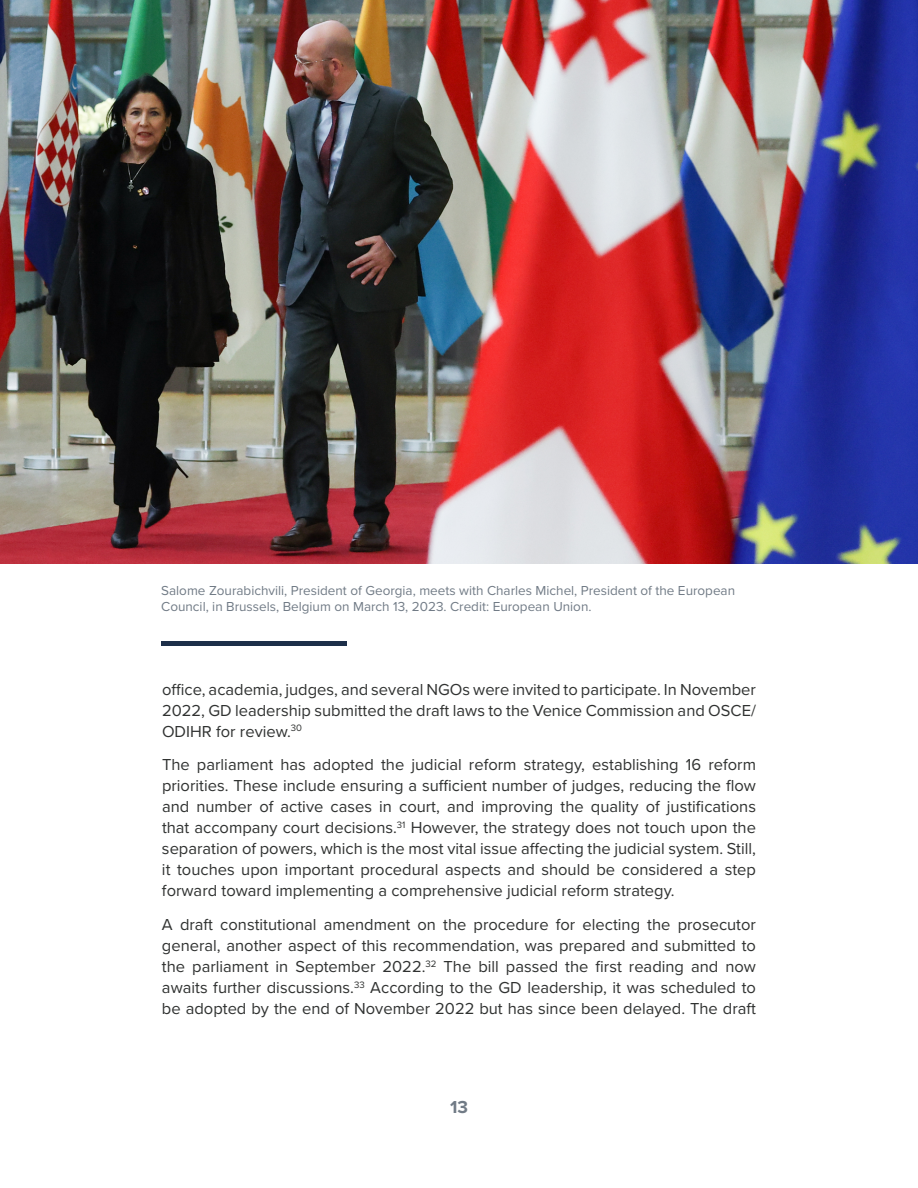
<style>
.page{position:relative;width:918px;height:1188px;background:#fff}
.page>*{position:absolute;margin:0;border:0;box-sizing:border-box;transform-origin:0 0}
.t1{font:700 18px "Proxima Nova";color:#717b86}
.t2{font:16.5px/21px "Proxima Nova";color:#303231;text-align:justify}
.t3{font:13.5px/16.2px "Proxima Nova";color:#717b86}
</style>
<div class="page">
<hr style="left:161px;top:642px;width:186px;height:4px;background:#1d2f49">
<img style="left:0;top:0;width:918px;height:563px">
<p class="t3" style="left:161px;top:582px;width:575px">Salome Zourabichvili, President of Georgia, meets with Charles Michel, President of the European<br>Council, in Brussels, Belgium on March 13, 2023. Credit: European Union.</p>
<p class="t2" style="left:162px;top:678px;width:596px">office, academia, judges, and several NGOs were invited to participate. In November 2022, GD leadership submitted the draft laws to the Venice Commission and OSCE/ ODIHR for review.<sup>30</sup></p>
<p class="t2" style="left:162px;top:754px;width:596px">The parliament has adopted the judicial reform strategy, establishing 16 reform priorities. These include ensuring a sufficient number of judges, reducing the flow and number of active cases in court, and improving the quality of justifications that accompany court decisions.<sup>31</sup> However, the strategy does not touch upon the separation of powers, which is the most vital issue affecting the judicial system. Still, it touches upon important procedural aspects and should be considered a step forward toward implementing a comprehensive judicial reform strategy.</p>
<p class="t2" style="left:162px;top:913px;width:596px">A draft constitutional amendment on the procedure for electing the prosecutor general, another aspect of this recommendation, was prepared and submitted to the parliament in September 2022.<sup>32</sup> The bill passed the first reading and now awaits further discussions.<sup>33</sup> According to the GD leadership, it was scheduled to be adopted by the end of November 2022 but has since been delayed. The draft</p>
<p class="t1" style="left:450px;top:1094px;width:19px">13</p>
</div>
